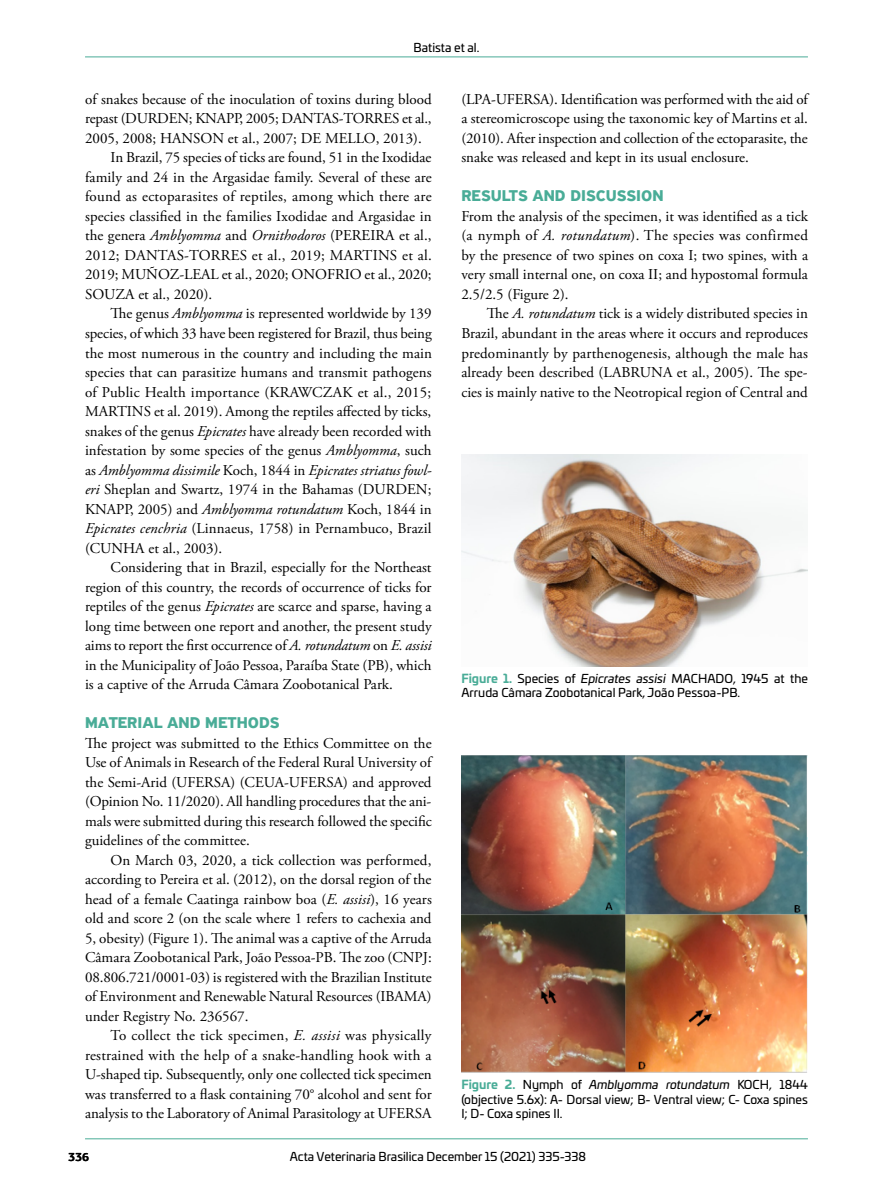
<style>
.page{position:relative;width:893px;height:1191px;background:#fff}
.page>*{position:absolute;margin:0;border:0;box-sizing:border-box;transform-origin:0 0}
.t1{font:700 16.5px "PF Highway Sans Pro";color:#49ac97}
.t2{font:15px/19.5px "Adobe Garamond Pro";color:#000;text-align:justify}
.t3{font:italic 15px "Adobe Garamond Pro";color:#000}
.t4{font:12px/14.4px "Univia Pro";color:#000;text-align:justify}
.t5{font:700 12px "PF Agora Sans Pro";color:#000}
.s1{font-style:italic}
.s2{font-style:normal}
.s3{font-weight:700;color:#49ac97}
</style>
<div class="page">
<hr style="left:85px;top:57px;width:723px;height:1px;background:#49ac97">
<hr style="left:85px;top:1138px;width:723px;height:1px;background:#49ac97">
<img style="left:461px;top:755px;width:347px;height:318px">
<img style="left:461px;top:454px;width:347px;height:213px">
<p class="t4" style="left:414px;top:39px;width:67px">Batista et al.</p>
<p class="t2" style="left:85px;top:90px;width:348px">of snakes because of the inoculation of toxins during blood</p>
<p class="t2" style="left:85px;top:109px;width:348px">repast (DURDEN; KNAPP, 2005; DANTAS-TORRES et al.,</p>
<p class="t2" style="left:85px;top:129px;width:338px">2005, 2008; HANSON et al., 2007; DE MELLO, 2013).</p>
<p class="t2" style="left:111px;top:148px;width:322px">In Brazil, 75 species of ticks are found, 51 in the Ixodidae</p>
<p class="t2" style="left:85px;top:168px;width:348px">family and 24 in the Argasidae family. Several of these are</p>
<p class="t2" style="left:85px;top:187px;width:348px">found as ectoparasites of reptiles, among which there are</p>
<p class="t2" style="left:85px;top:207px;width:348px">species classified in the families Ixodidae and Argasidae in</p>
<p class="t2" style="left:85px;top:226px;width:348px">the genera <span class="s1">Amblyomma</span> and <span class="s1">Ornithodoros</span> (PEREIRA et al.,</p>
<p class="t2" style="left:85px;top:246px;width:348px">2012; DANTAS-TORRES et al., 2019; MARTINS et al.</p>
<p class="t2" style="left:85px;top:265px;width:348px">2019; MUÑOZ-LEAL et al., 2020; ONOFRIO et al., 2020;</p>
<p class="t2" style="left:85px;top:285px;width:129px">SOUZA et al., 2020).</p>
<p class="t2" style="left:111px;top:304px;width:322px">The genus <span class="s1">Amblyomma</span> is represented worldwide by 139</p>
<p class="t2" style="left:85px;top:324px;width:348px">species, of which 33 have been registered for Brazil, thus being</p>
<p class="t2" style="left:85px;top:343px;width:348px">the most numerous in the country and including the main</p>
<p class="t2" style="left:85px;top:363px;width:348px">species that can parasitize humans and transmit pathogens</p>
<p class="t2" style="left:85px;top:382px;width:348px">of Public Health importance (KRAWCZAK et al., 2015;</p>
<p class="t2" style="left:85px;top:402px;width:348px">MARTINS et al. 2019). Among the reptiles affected by ticks,</p>
<p class="t2" style="left:85px;top:421px;width:348px">snakes of the genus <span class="s1">Epicrates</span> have already been recorded with</p>
<p class="t2" style="left:85px;top:441px;width:348px">infestation by some species of the genus <span class="s1">Amblyomma</span>, such</p>
<p class="t3" style="left:85px;top:461px;width:348px"><span class="s2">as</span> Amblyomma dissimile <span class="s2">Koch, 1844 in</span> Epicrates striatus fowl-</p>
<p class="t2" style="left:85px;top:480px;width:348px"><span class="s1">eri</span> Sheplan and Swartz, 1974 in the Bahamas (DURDEN;</p>
<p class="t2" style="left:85px;top:499px;width:348px">KNAPP, 2005) and <span class="s1">Amblyomma rotundatum</span> Koch, 1844 in</p>
<p class="t2" style="left:85px;top:519px;width:348px"><span class="s1">Epicrates cenchria</span> (Linnaeus, 1758) in Pernambuco, Brazil</p>
<p class="t2" style="left:85px;top:538px;width:139px">(CUNHA et al., 2003).</p>
<p class="t2" style="left:111px;top:558px;width:322px">Considering that in Brazil, especially for the Northeast</p>
<p class="t2" style="left:85px;top:577px;width:348px">region of this country, the records of occurrence of ticks for</p>
<p class="t2" style="left:85px;top:597px;width:348px">reptiles of the genus <span class="s1">Epicrates</span> are scarce and sparse, having a</p>
<p class="t2" style="left:85px;top:616px;width:348px">long time between one report and another, the present study</p>
<p class="t2" style="left:85px;top:636px;width:348px">aims to report the first occurrence of <span class="s1">A. rotundatum</span> on <span class="s1">E. assisi</span></p>
<p class="t2" style="left:85px;top:655px;width:348px">in the Municipality of João Pessoa, Paraíba State (PB), which</p>
<p class="t2" style="left:85px;top:675px;width:309px">is a captive of the Arruda Câmara Zoobotanical Park.</p>
<p class="t1" style="left:85px;top:713px;width:196px">MATERIAL AND METHODS</p>
<p class="t2" style="left:85px;top:733px;width:348px">The project was submitted to the Ethics Committee on the Use of Animals in Research of the Federal Rural University of the Semi-Arid (UFERSA) (CEUA-UFERSA) and approved (Opinion No. 11/2020). All handling procedures that the ani&shy;mals were submitted during this research followed the specific guidelines of the committee.</p>
<p class="t2" style="left:85px;top:850px;width:348px;text-indent:26px">On March 03, 2020, a tick collection was performed, according to Pereira et al. (2012), on the dorsal region of the head of a female Caatinga rainbow boa (<span class="s1">E. assisi</span>), 16 years old and score 2 (on the scale where 1 refers to cachexia and 5, obesity) (Figure 1). The animal was a captive of the Arruda Câmara Zoobotanical Park, João Pessoa-PB. The zoo (CNPJ:<br>08.806.721/0001-03) is registered with the Brazilian Institute of Environment and Renewable Natural Resources (IBAMA) under Registry No. 236567.</p>
<p class="t2" style="left:85px;top:1026px;width:348px;text-indent:26px">To collect the tick specimen, <span class="s1">E. assisi</span> was physically restrained with the help of a snake-handling hook with a U-shaped tip. Subsequently, only one collected tick specimen was transferred to a flask containing 70° alcohol and sent for analysis to the Laboratory of Animal Parasitology at UFERSA</p>
<p class="t2" style="left:461px;top:90px;width:348px">(LPA-UFERSA). Identification was performed with the aid of a stereomicroscope using the taxonomic key of Martins et al. (2010). After inspection and collection of the ectoparasite, the snake was released and kept in its usual enclosure.</p>
<p class="t1" style="left:461px;top:186px;width:204px">RESULTS AND DISCUSSION</p>
<p class="t2" style="left:461px;top:207px;width:348px">From the analysis of the specimen, it was identified as a tick (a nymph of <span class="s1">A. rotundatum</span>). The species was confirmed by the presence of two spines on coxa I; two spines, with a very small internal one, on coxa II; and hypostomal formula 2.5/2.5 (Figure 2).</p>
<p class="t2" style="left:461px;top:304px;width:348px;text-indent:26px">The <span class="s1">A. rotundatum</span> tick is a widely distributed species in Brazil, abundant in the areas where it occurs and reproduces predominantly by parthenogenesis, although the male has already been described (LABRUNA et al., 2005). The spe&shy;cies is mainly native to the Neotropical region of Central and</p>
<p class="t4" style="left:461px;top:670px;width:348px"><span class="s3">Figure 1.</span> Species of <span class="s1">Epicrates assisi</span> MACHADO, 1945 at the<br>Arruda Câmara Zoobotanical Park, João Pessoa-PB.</p>
<p class="t4" style="left:461px;top:1077px;width:348px"><span class="s3">Figure 2.</span> Nymph of <span class="s1">Amblyomma rotundatum</span> KOCH, 1844 (objective 5.6x): A- Dorsal view; B- Ventral view; C- Coxa spines I; D- Coxa spines II.</p>
<p class="t5" style="left:68px;top:1148px;width:23px">336</p>
<p class="t4" style="left:290px;top:1148px;width:298px">Acta Veterinaria Brasilica December 15 (2021) 335-338</p>
</div>
